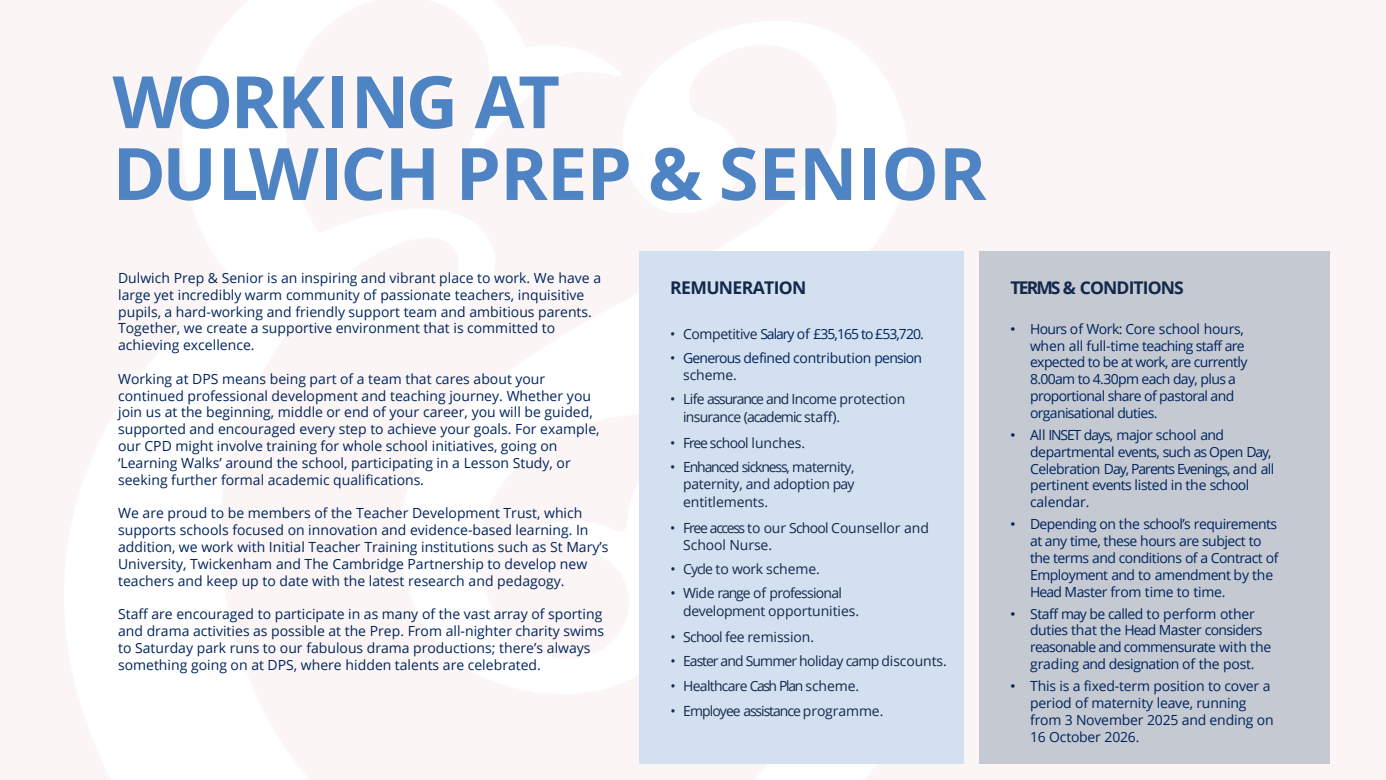
<style>
.page{position:relative;width:1386px;height:780px;background:#fff}
.page>*{position:absolute;margin:0;border:0;box-sizing:border-box;transform-origin:0 0}
.t1{font:700 72.27px/71.8px "Open Sans";letter-spacing:-.01em;color:#4e84c4}
.t2{font:700 17.5px "Open Sans";letter-spacing:-.045em;color:#13294b}
.t3{font:14px/16.8px "Open Sans";color:#00245d}
.t4{font:14px/16.8px "Open Sans";letter-spacing:-.035em;color:#00245d}
.t5{font:14px/17.8px "Open Sans";letter-spacing:-.035em;color:#13294b}
.t6{font:14px/16.8px "Open Sans";letter-spacing:-.045em;color:#00245d}
.t7{font:14px/16.8px "Open Sans";letter-spacing:-.01em;color:#13294b}
.t8{font:14px/16.8px "Open Sans";letter-spacing:-.025em;color:#00245d}
.t9{font:14px "Open Sans";letter-spacing:-.065em;color:#00245d}
.t10{font:14px "Open Sans";letter-spacing:-.06em;color:#13294b}
.t11{font:14px "Open Sans";letter-spacing:-.065em;color:#13294b}
.t12{font:14px "Open Sans";letter-spacing:-.055em;color:#13294b}
.s1{color:#13294b}
.s2{font-family:"Arial"}
</style>
<div class="page">
<div style="left:0;top:0;width:1385px;height:779px;background:#fbf6f5"></div>
<div style="left:639px;top:251px;width:324px;height:512px;background:#d3e0f0"></div>
<div style="left:979px;top:251px;width:350px;height:512px;background:#c4c9d2"></div>
<h2 class="t1" style="left:112px;top:64px;width:875px">WORKING AT<br>DULWICH PREP &amp; SENIOR</h2>
<p class="t3" style="left:118px;top:269px;width:484px">Dulwich Prep &amp; Senior is an inspiring and vibrant place to work. We have a large yet incredibly warm community of passionate teachers, inquisitive pupils, a hard-working and friendly support team and ambitious parents.<br>Together, we create a supportive environment that is committed to achieving excellence.</p>
<p class="t3" style="left:118px;top:370px;width:483px">Working at DPS means being part of a team that cares about your continued professional development and teaching journey. Whether you join us at the beginning, middle or end of your career, you will be guided, supported and encouraged every step to achieve your goals. For example, our CPD might involve training for whole school initiatives, going on ‘Learning Walks’ around the school, participating in a Lesson Study, or seeking further formal academic qualifications.</p>
<p class="t3" style="left:118px;top:504px;width:492px">We are proud to be members of the Teacher Development Trust, which supports schools focused on innovation and evidence-based learning. In addition, we work with Initial Teacher Training institutions such as St Mary’s University, Twickenham and The Cambridge Partnership to develop new teachers and keep up to date with the latest research and pedagogy.</p>
<p class="t3" style="left:118px;top:605px;width:487px">Staff are encouraged to participate in as many of the vast array of sporting and drama activities as possible at the Prep. From all-nighter charity swims to Saturday park runs to our fabulous drama productions; there’s always something going on at DPS, where hidden talents are celebrated.</p>
<p class="t2" style="left:670px;top:275px;width:138px">REMUNERATION</p>
<p class="t9" style="left:670px;top:324px;width:255px"><span class="s1">• Competitive</span> Salary of £35,165 to £53,720.</p>
<p class="t8" style="left:683px;top:349px;width:240px;text-indent:-13px">• Generous defined contribution pension <span class="s1">scheme.</span></p>
<p class="t5" style="left:683px;top:389px;width:224px;text-indent:-13px">• Life assurance and Income protection insurance (academic staff).</p>
<p class="t5" style="left:670px;top:433px;width:136px">• Freeschool lunches.</p>
<p class="t5" style="left:683px;top:457px;width:173px;text-align:justify;text-indent:-13px">• Enhanced sickness, maternity, paternity, and adoption pay entitlements.</p>
<p class="t7" style="left:683px;top:518px;width:247px;text-indent:-13px">• Freeaccess to our School Counsellor and<br>School Nurse.</p>
<p class="t5" style="left:670px;top:559px;width:151px">• Cycle to work scheme.</p>
<p class="t5" style="left:683px;top:583px;width:177px;text-indent:-13px">• Wide range of professional development opportunities.</p>
<p class="t7" style="left:670px;top:627px;width:145px">• School fee remission.</p>
<p class="t10" style="left:670px;top:651px;width:278px">• Easter and Summer holiday camp discounts.</p>
<p class="t12" style="left:670px;top:676px;width:190px">• Healthcare Cash Plan scheme.</p>
<p class="t11" style="left:670px;top:700px;width:214px">• Employee assistance programme.</p>
<p class="t2" style="left:1010px;top:275px;width:175px">TERMS &amp; CONDITIONS</p>
<p class="t6" style="left:1029px;top:320px;width:219px;text-indent:-20px"><span class="s2">•</span> Hours of Work: Core school hours, when all full-time teaching staff are expected to be at work, are currently 8.00am to 4.30pm each day, plus a proportional share of pastoral and organisational duties.</p>
<p class="t4" style="left:1029px;top:426px;width:246px;text-indent:-20px"><span class="s2">•</span> All INSET days, major school and departmental events, such as Open Day,<br>Celebration Day, Parents Evenings, and all pertinent events listed in the school calendar.</p>
<p class="t4" style="left:1029px;top:515px;width:250px;text-indent:-20px"><span class="s2">•</span> Depending on the school’s requirements at any time, these hours are subject to the terms and conditions of a Contract of Employment and to amendment by the Head Master from time to time.</p>
<p class="t4" style="left:1030px;top:604px;width:242px;text-indent:-20px"><span class="s2">•</span> Staff may be called to perform other duties that the Head Master considers reasonable and commensurate with the grading and designation of the post.</p>
<p class="t3" style="left:1030px;top:677px;width:245px;text-indent:-20px"><span class="s2">•</span> This is a fixed-term position to cover a period of maternity leave, running from 3 November 2025 and ending on<br>16 October 2026.</p>
</div>
